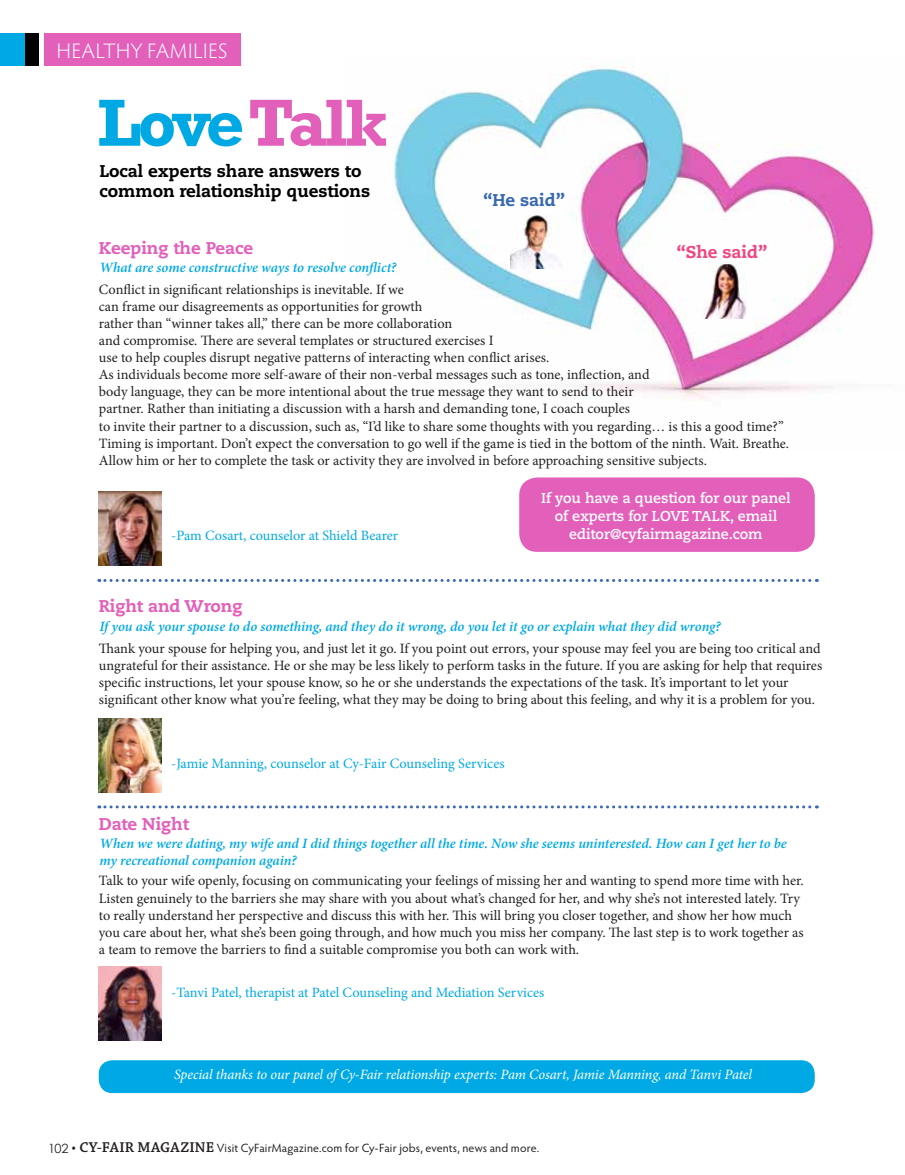
<style>
.page{position:relative;width:905px;height:1175px;background:#fff}
.page>*{position:absolute;margin:0;border:0;box-sizing:border-box;transform-origin:0 0}
.t1{font:700 67.65px "Rockwell";letter-spacing:-.05em;color:#00a9e4}
.t2{font:300 21px "Hypatia Sans Pro";letter-spacing:.045em;color:#fff}
.t3{font:800 16.95px/19.5px "Caecilia";letter-spacing:-.005em;color:#000002}
.t4{font:800 16.95px "Caecilia";letter-spacing:-.005em;color:#e260ba}
.t5{font:800 16.95px "Caecilia";letter-spacing:-.005em;color:#ef4782}
.t6{font:800 16.95px "Caecilia";letter-spacing:-.005em;color:#3868b1}
.t7{font:14.25px/17.1px "Minion Pro";letter-spacing:-.005em;color:#231f20}
.t8{font:italic 600 14.25px/17.1px "Minion Pro";letter-spacing:-.005em;color:#00a9e4}
.t9{font:14.25px "Minion Pro";color:#00a9e4}
.t10{font:italic 14.25px "Minion Pro";letter-spacing:-.01em;color:#fff}
.t11{font:700 14.25px/18px "Caecilia";letter-spacing:-.005em;color:#fff;text-align:center}
.t12{font:12px "Hypatia Sans Pro";letter-spacing:.015em;color:#231f20}
.s1{color:#e260ba}
.s2{font-family:"Century Gothic";font-size:12.75px}
.s3{font-family:"Chaparral Pro";font-size:15px}
.s4{font-family:"Chaparral Pro";font-weight:600;font-size:15px}
</style>
<div class="page">
<img style="left:392px;top:66px;width:485px;height:335px">
<div style="left:519px;top:477px;width:295px;height:75px;background:#e260ba;border-radius:18px"></div>
<div style="left:99px;top:1060px;width:715px;height:33px;background:#00a9e4;border-radius:14px"></div>
<svg style="left:99px;top:579px;width:718px;height:3px"></svg>
<svg style="left:99px;top:805px;width:718px;height:3px"></svg>
<img style="left:99px;top:491px;width:62px;height:74px">
<img style="left:99px;top:718px;width:62px;height:74px">
<img style="left:99px;top:966px;width:62px;height:74px">
<div style="left:0;top:33px;width:240px;height:33px;background:#e260ba"></div>
<div style="left:0;top:33px;width:26px;height:33px;background:#00a9e4"></div>
<div style="left:39px;top:33px;width:5px;height:33px;background:#fff"></div>
<div style="left:26px;top:33px;width:13px;height:33px;background:#000002"></div>
<img style="left:510px;top:215px;width:54px;height:54px">
<img style="left:696px;top:264px;width:54px;height:54px">
<h2 class="t2" style="left:57px;top:37px;width:172px">HEALTHY FAMILIES</h2>
<h1 class="t1" style="left:97px;top:82px;width:292px">Love<span class="s1">Talk</span></h1>
<p class="t3" style="left:99px;top:161px;width:272px">Local experts share answers to common relationship questions</p>
<p class="t4" style="left:99px;top:237px;width:156px">Keeping the Peace</p>
<p class="t7" style="left:99px;top:280px;width:691px">Conflict in significant relationships is inevitable. If we<br>can frame our disagreements as opportunities for growth<br>rather than “winner takes all,” there can be more collaboration<br>and compromise. There are several templates or structured exercises I<br>use to help couples disrupt negative patterns of interacting when conflict arises.<br>As individuals become more self-aware of their non-verbal messages such as tone, inflection, and<br>body language, they can be more intentional about the true message they want to send to their<br>partner. Rather than initiating a discussion with a harsh and demanding tone, I coach couples<br>to invite their partner to a discussion, such as, “I’d like to share some thoughts with you regarding… is this a good time?” Timing is important. Don’t expect the conversation to go well if the game is tied in the bottom of the ninth. Wait. Breathe.<br>Allow him or her to complete the task or activity they are involved in before approaching sensitive subjects.</p>
<p class="t6" style="left:483px;top:190px;width:83px">“He said”</p>
<p class="t5" style="left:676px;top:242px;width:92px">“She said”</p>
<p class="t8" style="left:99px;top:259px;width:298px">What are some constructive ways to resolve conflict?</p>
<p class="t9" style="left:171px;top:526px;width:228px">-Pam Cosart, counselor at Shield Bearer</p>
<p class="t11" style="left:541px;top:489px;width:251px">If you have a question for our panel of experts for LOVE TALK, email editor@cyfairmagazine.com</p>
<p class="t4" style="left:99px;top:595px;width:145px">Right and Wrong</p>
<p class="t7" style="left:99px;top:640px;width:725px">Thank your spouse for helping you, and just let it go. If you point out errors, your spouse may feel you are being too critical and ungrateful for their assistance. He or she may be less likely to perform tasks in the future. If you are asking for help that requires specific instructions, let your spouse know, so he or she understands the expectations of the task. It’s important to let your significant other know what you’re feeling, what they may be doing to bring about this feeling, and why it is a problem for you.</p>
<p class="t8" style="left:99px;top:617px;width:622px">If you ask your spouse to do something, and they do it wrong, do you let it go or explain what they did wrong?</p>
<p class="t9" style="left:171px;top:753px;width:335px">-Jamie Manning, counselor at Cy-Fair Counseling Services</p>
<p class="t4" style="left:99px;top:814px;width:92px">Date Night</p>
<p class="t8" style="left:99px;top:835px;width:688px">When we were dating, my wife and I did things together all the time. Now she seems uninterested. How can I get her to be my recreational companion again?</p>
<p class="t7" style="left:99px;top:872px;width:706px">Talk to your wife openly, focusing on communicating your feelings of missing her and wanting to spend more time with her.<br>Listen genuinely to the barriers she may share with you about what’s changed for her, and why she’s not interested lately. Try to really understand her perspective and discuss this with her. This will bring you closer together, and show her how much you care about her, what she’s been going through, and how much you miss her company. The last step is to work together as a team to remove the barriers to find a suitable compromise you both can work with.</p>
<p class="t9" style="left:171px;top:983px;width:374px">-Tanvi Patel, therapist at Patel Counseling and Mediation Services</p>
<p class="t10" style="left:174px;top:1065px;width:579px">Special thanks to our panel of Cy-Fair relationship experts: Pam Cosart, Jamie Manning, and Tanvi Patel</p>
<p class="t12" style="left:48px;top:1140px;width:493px"><span class="s2">102</span> <span class="s3">•</span> <span class="s4">CY-FAIR MAGAZINE</span> Visit CyFairMagazine.com for Cy-Fair jobs, events, news and more.</p>
</div>
